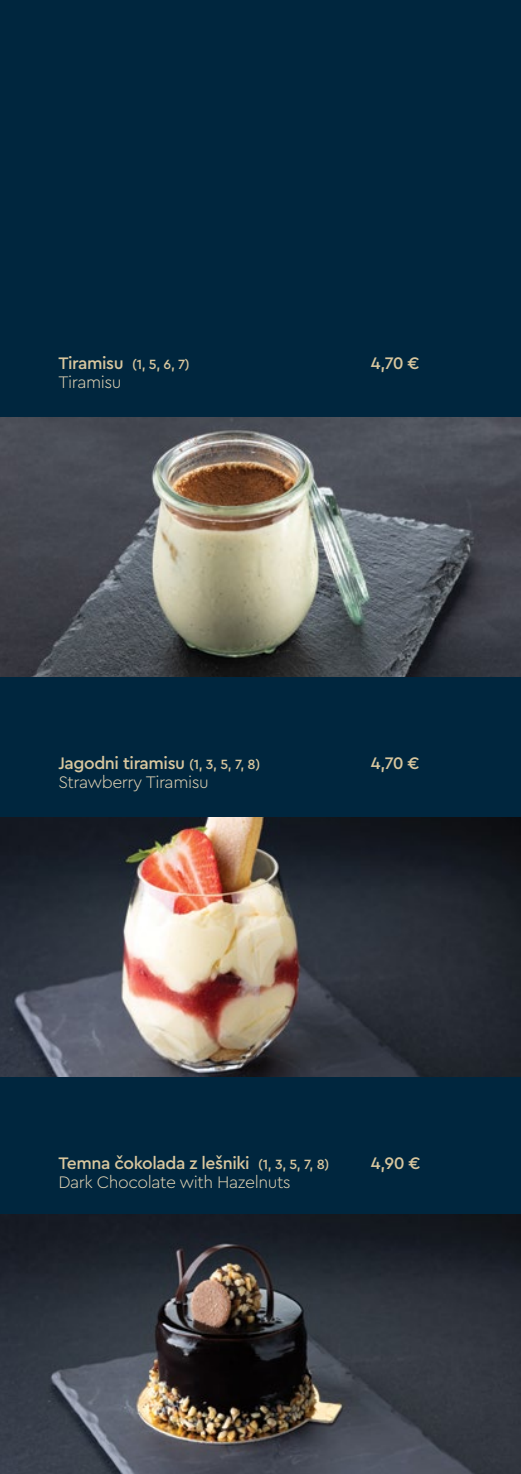
<style>
.page{position:relative;width:521px;height:1474px;background:#fff}
.page>*{position:absolute;margin:0;border:0;box-sizing:border-box;transform-origin:0 0}
.t1{font:500 17.5px "Cera Pro";letter-spacing:-.025em;color:#d9c79e}
.t2{font:300 17.5px "Cera Pro";letter-spacing:-.025em;color:#e2d4b4}
.t3{font:500 14px "Cera Pro";color:#d9c79e}
.s1{font-size:17.5px}
.s2{font-size:14px}
</style>
<div class="page">
<div style="left:0;top:0;width:521px;height:1473px;background:#00263e"></div>
<img style="left:0;top:1214px;width:521px;height:259px">
<img style="left:0;top:817px;width:521px;height:259px">
<img style="left:0;top:417px;width:521px;height:259px">
<p class="t3" style="left:58px;top:354px;width:133px"><span class="s1">Tiramisu</span> (1, 5, 6, 7)</p>
<p class="t1" style="left:371px;top:351px;width:50px">4,70 €</p>
<p class="t2" style="left:58px;top:370px;width:65px">Tiramisu</p>
<p class="t1" style="left:58px;top:751px;width:203px">Jagodni tiramisu <span class="s2">(1, 3, 5, 7, 8)</span></p>
<p class="t1" style="left:371px;top:751px;width:50px">4,70 €</p>
<p class="t2" style="left:58px;top:770px;width:152px">Strawberry Tiramisu</p>
<p class="t1" style="left:58px;top:1151px;width:272px">Temna čokolada z lešniki <span class="s2">(1, 3, 5, 7, 8)</span></p>
<p class="t1" style="left:371px;top:1151px;width:51px">4,90 €</p>
<p class="t2" style="left:58px;top:1170px;width:234px">Dark Chocolate with Hazelnuts</p>
</div>
